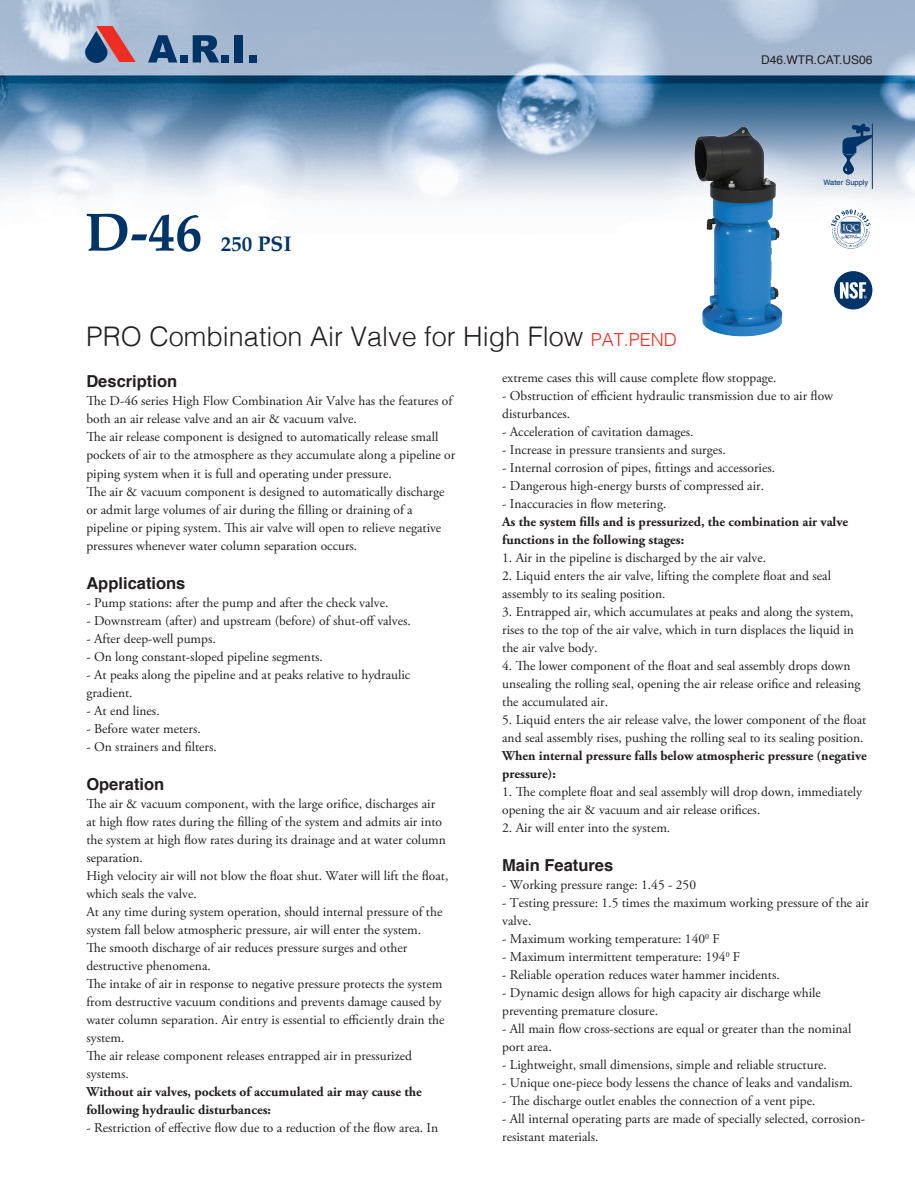
<style>
.page{position:relative;width:915px;height:1191px;background:#fff}
.page>*{position:absolute;margin:0;border:0;box-sizing:border-box;transform-origin:0 0}
.t1{font:700 54px "Palatino";color:#003367}
.t2{font:300 27px "Helvetica";color:#231f20}
.t3{font:700 21px "Palatino";color:#003367}
.t4{font:700 16.5px "Helvetica";color:#231f20}
.t5{font:13.5px/18px "Adobe Garamond Pro";color:#231f20}
.t6{font:700 13.5px/18px "Adobe Garamond Pro";color:#231f20}
.t7{font:12px "Helvetica";color:#231f20}
.t8{font:7.5px "Helvetica";color:#003367}
.s1{font-size:18px;color:#ee2e22}
</style>
<div class="page">
<img style="left:0;top:0;width:914px;height:310px">
<svg style="left:83px;top:26px;width:53px;height:37px;background:#997487"></svg>
<svg style="left:148px;top:35px;width:29px;height:27px"></svg>
<div style="left:179px;top:55px;width:8px;height:7px;background:#003367"></div>
<svg style="left:193px;top:35px;width:26px;height:27px"></svg>
<div style="left:221px;top:55px;width:8px;height:7px;background:#003367"></div>
<div style="left:235px;top:35px;width:8px;height:27px;background:#003367"></div>
<div style="left:248px;top:55px;width:8px;height:7px;background:#003367"></div>
<hr style="left:871px;top:124px;width:1px;height:65px;background:#003367">
<svg style="left:841px;top:123px;width:30px;height:51px;background:#6181a4"></svg>
<div style="left:833px;top:271px;width:39px;height:38px;background:#003367;border-radius:50%"></div>
<svg style="left:839px;top:282px;width:27px;height:17px"></svg>
<img style="left:829px;top:210px;width:43px;height:42px">
<img style="left:692px;top:126px;width:92px;height:211px">
<p class="t7" style="left:761px;top:50px;width:113px">D46.WTR.CAT.US06</p>
<h1 class="t1" style="left:85px;top:186px;width:118px">D-46</h1>
<h3 class="t3" style="left:221px;top:226px;width:72px">250 PSI</h3>
<h2 class="t2" style="left:86px;top:313px;width:592px">PRO Combination Air Valve for High Flow <span class="s1">PAT.PEND</span></h2>
<p class="t8" style="left:823px;top:176px;width:46px">Water Supply</p>
<p class="t4" style="left:86px;top:368px;width:92px">Description</p>
<p class="t5" style="left:86px;top:393px;width:370px">The D-46 series High Flow Combination Air Valve has the features of both an air release valve and an air &amp; vacuum valve.<br>The air release component is designed to automatically release small pockets of air to the atmosphere as they accumulate along a pipeline or piping system when it is full and operating under pressure.<br>The air &amp; vacuum component is designed to automatically discharge or admit large volumes of air during the filling or draining of a pipeline or piping system. This air valve will open to relieve negative pressures whenever water column separation occurs.</p>
<p class="t4" style="left:86px;top:569px;width:101px">Applications</p>
<p class="t5" style="left:86px;top:594px;width:303px">- Pump stations: after the pump and after the check valve.</p>
<p class="t5" style="left:86px;top:612px;width:326px">- Downstream (after) and upstream (before) of shut-off valves.</p>
<p class="t5" style="left:86px;top:630px;width:131px">- After deep-well pumps.</p>
<p class="t5" style="left:86px;top:648px;width:238px">- On long constant-sloped pipeline segments.</p>
<p class="t5" style="left:86px;top:666px;width:325px">- At peaks along the pipeline and at peaks relative to hydraulic gradient.</p>
<p class="t5" style="left:86px;top:702px;width:75px">- At end lines.</p>
<p class="t5" style="left:86px;top:720px;width:116px">- Before water meters.</p>
<p class="t5" style="left:86px;top:737px;width:132px">- On strainers and filters.</p>
<p class="t4" style="left:86px;top:770px;width:79px">Operation</p>
<p class="t5" style="left:86px;top:795px;width:363px">The air &amp; vacuum component, with the large orifice, discharges air<br>at high flow rates during the filling of the system and admits air into the system at high flow rates during its drainage and at water column separation.<br>High velocity air will not blow the float shut. Water will lift the float, which seals the valve.<br>At any time during system operation, should internal pressure of the system fall below atmospheric pressure, air will enter the system.<br>The smooth discharge of air reduces pressure surges and other destructive phenomena.<br>The intake of air in response to negative pressure protects the system from destructive vacuum conditions and prevents damage caused by water column separation. Air entry is essential to efficiently drain the system.<br>The air release component releases entrapped air in pressurized systems.</p>
<p class="t6" style="left:86px;top:1082px;width:337px">Without air valves, pockets of accumulated air may cause the following hydraulic disturbances:</p>
<p class="t5" style="left:86px;top:1118px;width:353px">- Restriction of effective flow due to a reduction of the flow area. In</p>
<p class="t5" style="left:502px;top:369px;width:276px">extreme cases this will cause complete flow stoppage.</p>
<p class="t5" style="left:502px;top:387px;width:332px">- Obstruction of efficient hydraulic transmission due to air flow disturbances.</p>
<p class="t5" style="left:502px;top:423px;width:193px">- Acceleration of cavitation damages.</p>
<p class="t5" style="left:502px;top:441px;width:225px">- Increase in pressure transients and surges.</p>
<p class="t5" style="left:502px;top:459px;width:274px">- Internal corrosion of pipes, fittings and accessories.</p>
<p class="t5" style="left:502px;top:477px;width:263px">- Dangerous high-energy bursts of compressed air.</p>
<p class="t5" style="left:502px;top:495px;width:166px">- Inaccuracies in flow metering.</p>
<p class="t6" style="left:502px;top:513px;width:347px">As the system fills and is pressurized, the combination air valve functions in the following stages:</p>
<p class="t5" style="left:502px;top:549px;width:265px">1. Air in the pipeline is discharged by the air valve.</p>
<p class="t5" style="left:502px;top:567px;width:330px">2. Liquid enters the air valve, lifting the complete float and seal assembly to its sealing position.</p>
<p class="t5" style="left:502px;top:603px;width:353px;text-align:justify">3. Entrapped air, which accumulates at peaks and along the system, rises to the top of the air valve, which in turn displaces the liquid in the air valve body.</p>
<p class="t5" style="left:502px;top:657px;width:359px">4. The lower component of the float and seal assembly drops down unsealing the rolling seal, opening the air release orifice and releasing the accumulated air.</p>
<p class="t5" style="left:502px;top:711px;width:365px">5. Liquid enters the air release valve, the lower component of the float and seal assembly rises, pushing the rolling seal to its sealing position.</p>
<p class="t6" style="left:502px;top:747px;width:366px">When internal pressure falls below atmospheric pressure (negative pressure):</p>
<p class="t5" style="left:502px;top:783px;width:361px">1. The complete float and seal assembly will drop down, immediately opening the air &amp; vacuum and air release orifices.</p>
<p class="t5" style="left:502px;top:819px;width:170px">2. Air will enter into the system.</p>
<p class="t4" style="left:502px;top:852px;width:112px">Main Features</p>
<p class="t5" style="left:502px;top:876px;width:195px">- Working pressure range: 1.45 - 250</p>
<p class="t5" style="left:502px;top:894px;width:368px">- Testing pressure: 1.5 times the maximum working pressure of the air valve.</p>
<p class="t5" style="left:502px;top:930px;width:219px">- Maximum working temperature: 140<sup>0</sup> F</p>
<p class="t5" style="left:502px;top:948px;width:239px">- Maximum intermittent temperature: 194<sup>0</sup> F</p>
<p class="t5" style="left:502px;top:966px;width:279px">- Reliable operation reduces water hammer incidents.</p>
<p class="t5" style="left:502px;top:984px;width:320px">- Dynamic design allows for high capacity air discharge while preventing premature closure.</p>
<p class="t5" style="left:502px;top:1020px;width:350px">- All main flow cross-sections are equal or greater than the nominal port area.</p>
<p class="t5" style="left:502px;top:1056px;width:326px">- Lightweight, small dimensions, simple and reliable structure.</p>
<p class="t5" style="left:502px;top:1074px;width:352px">- Unique one-piece body lessens the chance of leaks and vandalism.</p>
<p class="t5" style="left:502px;top:1092px;width:315px">- The discharge outlet enables the connection of a vent pipe.</p>
<p class="t5" style="left:502px;top:1110px;width:364px">- All internal operating parts are made of specially selected, corrosion&shy;resistant materials.</p>
</div>
